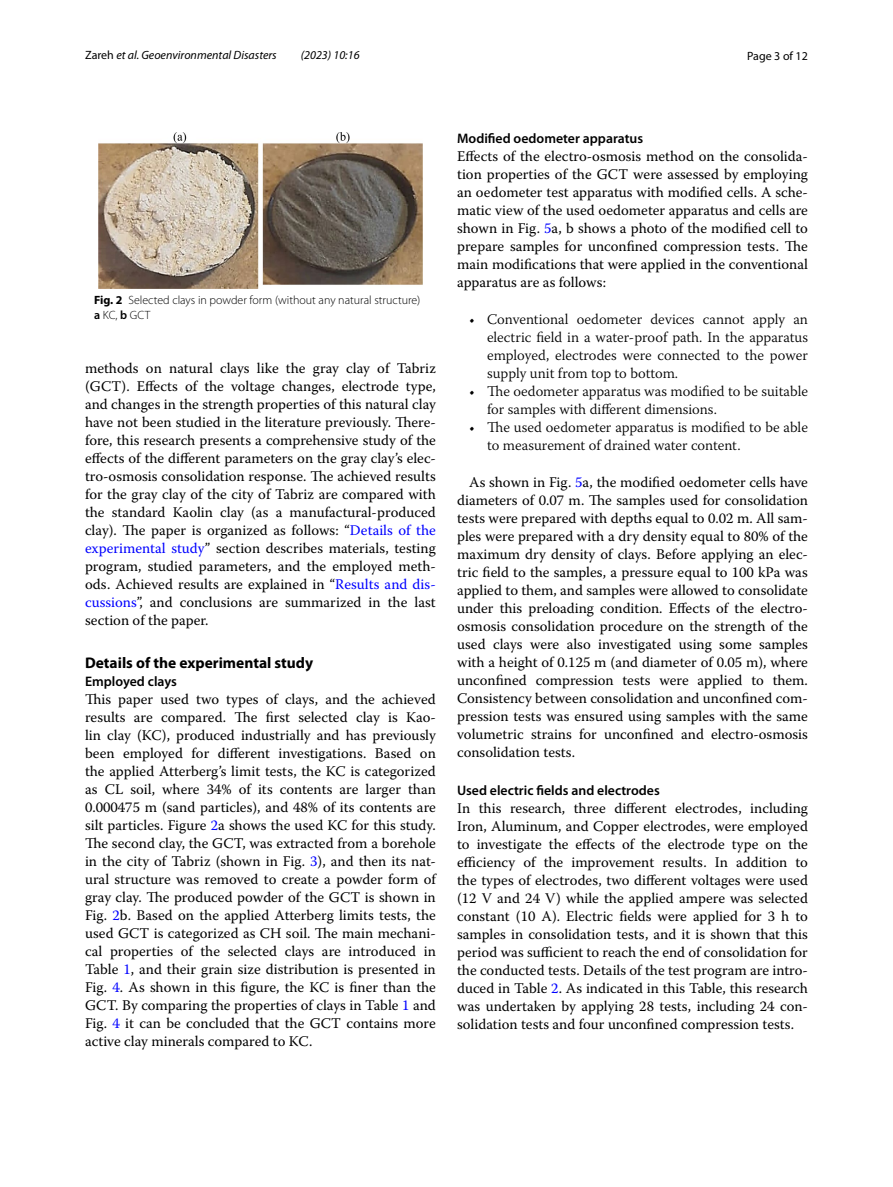
<style>
.page{position:relative;width:893px;height:1187px;background:#fff}
.page>*{position:absolute;margin:0;border:0;box-sizing:border-box;transform-origin:0 0}
.t1{font:700 15.45px "Myriad Pro";color:#000}
.t2{font:14.7px/18px "Warnock Pro";color:#000;text-align:justify}
.t3{font:300 14.7px/18px "Warnock Pro";color:#000}
.t4{font:600 13.8px "Myriad Pro";color:#000}
.t5{font:300 12px/15px "Myriad Pro";color:#000}
.t6{font:italic 12px "Myriad Pro";color:#000}
.t7{font:12px "Myriad Pro";color:#000}
.s1{font-style:normal}
.s2{font-weight:700}
.s3{font-weight:600}
.s4{color:#00f}
</style>
<div class="page">
<img style="left:99px;top:133px;width:323px;height:155px">
<p class="t6" style="left:85px;top:48px;width:193px"><span class="s1">Zareh</span> et al. Geoenvironmental Disasters</p>
<p class="t6" style="left:301px;top:48px;width:60px">(2023) 10:16</p>
<p class="t7" style="left:747px;top:48px;width:62px">Page 3 of 12</p>
<p class="t5" style="left:94px;top:292px;width:328px"><span class="s2">Fig. 2</span> Selected clays in powder form (without any natural structure) <span class="s3">a</span> KC, <span class="s3">b</span> GCT</p>
<p class="t2" style="left:85px;top:358px;width:352px">methods on natural clays like the gray clay of Tabriz (GCT). Effects of the voltage changes, electrode type, and changes in the strength properties of this natural clay have not been studied in the literature previously. There&shy;fore, this research presents a comprehensive study of the effects of the different parameters on the gray clay’s elec&shy;tro-osmosis consolidation response. The achieved results for the gray clay of the city of Tabriz are compared with the standard Kaolin clay (as a manufactural-produced clay). The paper is organized as follows: “<span class="s4">Details of the experimental study</span>” section describes materials, testing program, studied parameters, and the employed meth&shy;ods. Achieved results are explained in “<span class="s4">Results and dis&shy;cussions</span>”, and conclusions are summarized in the last section of the paper.</p>
<p class="t1" style="left:85px;top:652px;width:230px">Details of the experimental study</p>
<p class="t4" style="left:85px;top:672px;width:93px">Employed clays</p>
<p class="t2" style="left:85px;top:689px;width:352px">This paper used two types of clays, and the achieved results are compared. The first selected clay is Kao&shy;lin clay (KC), produced industrially and has previously been employed for different investigations. Based on the applied Atterberg’s limit tests, the KC is categorized as CL soil, where 34% of its contents are larger than 0.000475 m (sand particles), and 48% of its contents are silt particles. Figure <span class="s4">2</span>a shows the used KC for this study.<br>The second clay, the GCT, was extracted from a borehole in the city of Tabriz (shown in Fig. <span class="s4">3</span>), and then its nat&shy;ural structure was removed to create a powder form of gray clay. The produced powder of the GCT is shown in Fig. <span class="s4">2</span>b. Based on the applied Atterberg limits tests, the used GCT is categorized as CH soil. The main mechani&shy;cal properties of the selected clays are introduced in Table <span class="s4">1</span>, and their grain size distribution is presented in Fig. <span class="s4">4</span>. As shown in this figure, the KC is finer than the GCT. By comparing the properties of clays in Table <span class="s4">1</span> and Fig. <span class="s4">4</span> it can be concluded that the GCT contains more active clay minerals compared to KC.</p>
<p class="t4" style="left:457px;top:130px;width:188px">Modified oedometer apparatus</p>
<p class="t2" style="left:457px;top:147px;width:352px">Effects of the electro-osmosis method on the consolida&shy;tion properties of the GCT were assessed by employing an oedometer test apparatus with modified cells. A sche&shy;matic view of the used oedometer apparatus and cells are shown in Fig. <span class="s4">5</span>a, b shows a photo of the modified cell to prepare samples for unconfined compression tests. The main modifications that were applied in the conventional apparatus are as follows:</p>
<p class="t3" style="left:487px;top:310px;width:322px;text-align:justify;text-indent:-18px">• Conventional oedometer devices cannot apply an electric field in a water-proof path. In the apparatus employed, electrodes were connected to the power supply unit from top to bottom.</p>
<p class="t3" style="left:487px;top:382px;width:322px;text-indent:-18px">• The oedometer apparatus was modified to be suitable for samples with different dimensions.</p>
<p class="t3" style="left:487px;top:418px;width:322px;text-indent:-18px">• The used oedometer apparatus is modified to be able to measurement of drained water content.</p>
<p class="t2" style="left:457px;top:473px;width:352px;text-indent:12px">As shown in Fig. <span class="s4">5</span>a, the modified oedometer cells have diameters of 0.07 m. The samples used for consolidation tests were prepared with depths equal to 0.02 m. All sam&shy;ples were prepared with a dry density equal to 80% of the maximum dry density of clays. Before applying an elec&shy;tric field to the samples, a pressure equal to 100 kPa was applied to them, and samples were allowed to consolidate under this preloading condition. Effects of the electro&shy;osmosis consolidation procedure on the strength of the used clays were also investigated using some samples with a height of 0.125 m (and diameter of 0.05 m), where unconfined compression tests were applied to them.<br>Consistency between consolidation and unconfined com&shy;pression tests was ensured using samples with the same volumetric strains for unconfined and electro-osmosis consolidation tests.</p>
<p class="t4" style="left:457px;top:781px;width:204px">Used electric fields and electrodes</p>
<p class="t2" style="left:457px;top:799px;width:352px">In this research, three different electrodes, including Iron, Aluminum, and Copper electrodes, were employed to investigate the effects of the electrode type on the efficiency of the improvement results. In addition to the types of electrodes, two different voltages were used (12 V and 24 V) while the applied ampere was selected constant (10 A). Electric fields were applied for 3 h to samples in consolidation tests, and it is shown that this period was sufficient to reach the end of consolidation for the conducted tests. Details of the test program are intro&shy;duced in Table <span class="s4">2</span>. As indicated in this Table, this research was undertaken by applying 28 tests, including 24 con&shy;solidation tests and four unconfined compression tests.</p>
</div>
